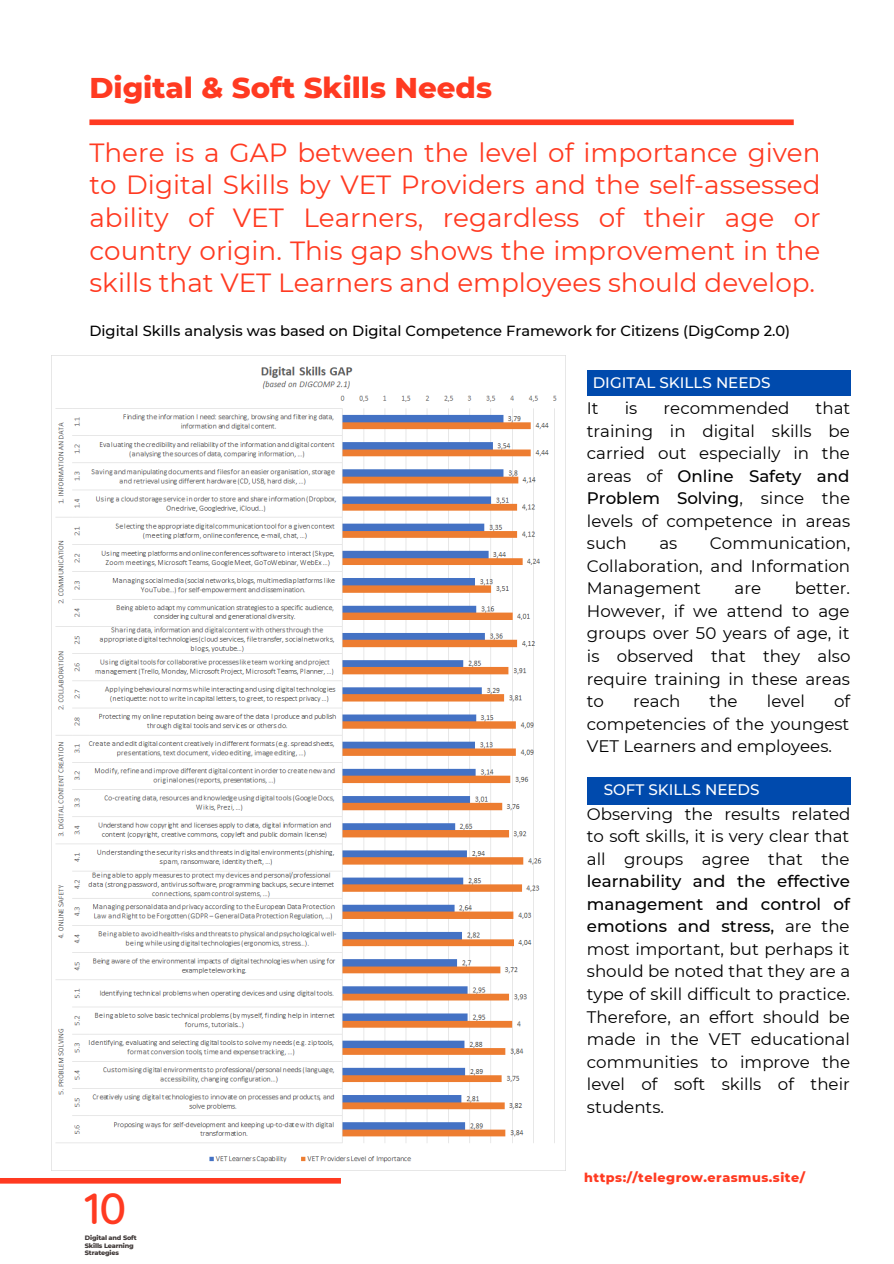
<style>
.page{position:relative;width:894px;height:1264px;background:#fff}
.page>*{position:absolute;margin:0;border:0;box-sizing:border-box;transform-origin:0 0}
.t1{font:500 44.4px "Quicksand";color:#ff3a21}
.t2{font:800 29.25px "Montserrat";color:#ff3a21}
.t3{font:26.25px/32.7px "Montserrat";color:#ff3a21;text-align:justify}
.t4{font:16.65px/22.5px "Montserrat";color:#000;text-align:justify}
.t5{font:500 15.15px "Montserrat";color:#fff}
.t6{font:500 14.7px "Montserrat";color:#000}
.t7{font:800 12.75px "Montserrat";letter-spacing:.04em;color:#ff3a21}
.t8{font:800 6.45px/7.6px "Montserrat";letter-spacing:-.025em;color:#403938}
.s1{font-weight:500}
</style>
<div class="page">
<div style="left:89px;top:119px;width:704px;height:6px;background:#ff3a21"></div>
<div style="left:0;top:1177px;width:341px;height:6px;background:#ff3a21"></div>
<div style="left:586px;top:370px;width:264px;height:26px;background:#004aad"></div>
<div style="left:586px;top:777px;width:264px;height:27px;background:#004aad"></div>
<img style="left:51px;top:356px;width:506px;height:814px">
<p class="t2" style="left:89px;top:69px;width:404px">Digital &amp; Soft Skills Needs</p>
<p class="t3" style="left:89px;top:136px;width:732px">There is a GAP between the level of importance given to Digital Skills by VET Providers and the self-assessed ability of VET Learners, regardless of their age or country origin. This gap shows the improvement in the skills that VET Learners and employees should develop.</p>
<p class="t6" style="left:89px;top:321px;width:702px">Digital Skills analysis was based on Digital Competence Framework for Citizens (DigComp 2.0)</p>
<p class="t5" style="left:592px;top:373px;width:179px">DIGITAL SKILLS NEEDS</p>
<p class="t4" style="left:586px;top:397px;width:265px;text-indent:229px">that training in digital skills be carried out especially in the areas of <span class="s1">Online Safety and Problem Solving</span>, since the levels of competence in areas such</p>
<p class="t4" style="left:586px;top:397px;width:13px">It</p>
<p class="t4" style="left:624px;top:397px;width:14px">is</p>
<p class="t4" style="left:663px;top:397px;width:127px">recommended</p>
<p class="t4" style="left:586px;top:532px;width:265px;text-indent:123px">Communication, Collaboration, and Information Management</p>
<p class="t4" style="left:659px;top:532px;width:19px">as</p>
<p class="t4" style="left:586px;top:577px;width:265px;text-indent:208px">better.<br>However, if we attend to age groups over 50 years of age, it is observed that they also require training in these areas to</p>
<p class="t4" style="left:734px;top:577px;width:28px">are</p>
<p class="t4" style="left:586px;top:690px;width:265px;text-indent:247px">of competencies of the youngest VET Learners and employees.</p>
<p class="t4" style="left:633px;top:690px;width:49px">reach</p>
<p class="t4" style="left:709px;top:690px;width:30px">the</p>
<p class="t4" style="left:766px;top:690px;width:40px">level</p>
<p class="t5" style="left:603px;top:780px;width:157px">SOFT SKILLS NEEDS</p>
<p class="t4" style="left:586px;top:802px;width:265px">Observing the results related to soft skills, it is very clear that all groups agree that the <span class="s1">learnability and the effective management and control of emotions and stress,</span> are the most important, but perhaps it should be noted that they are a type of skill difficult to practice.<br>Therefore, an effort should be made in the VET educational communities to improve the level of soft skills of their students.</p>
<p class="t1" style="left:85px;top:1179px;width:43px">10</p>
<p class="t8" style="left:85px;top:1233px;width:53px">Digital and Soft<br>Skills Learning<br>Strategies</p>
<p class="t7" style="left:584px;top:1169px;width:222px">https://telegrow.erasmus.site/</p>
</div>
